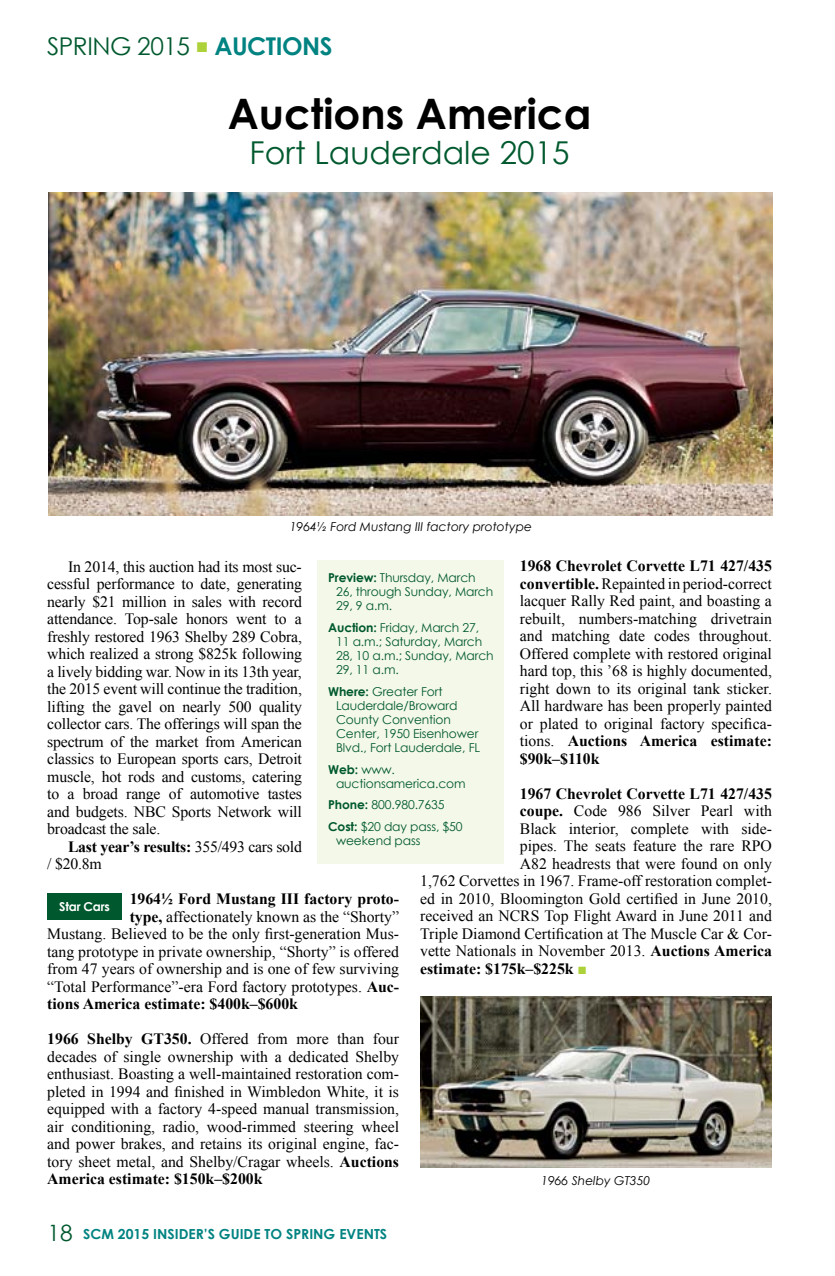
<style>
.page{position:relative;width:835px;height:1276px;background:#fff}
.page>*{position:absolute;margin:0;border:0;box-sizing:border-box;transform-origin:0 0}
.t1{font:700 42px "Century Gothic";color:#000}
.t2{font:31.5px "Century Gothic";color:#00592e}
.t3{font:24.5px "Century Gothic";letter-spacing:-.02em;color:#00592e}
.t4{font:15.75px/17.5px "Times New Roman";color:#000;text-align:justify}
.t5{font:700 15.75px "Times New Roman";color:#000}
.t6{font:700 13.83px "Century Gothic";color:#008381}
.t7{font:12.25px/14px "Century Gothic";letter-spacing:-.01em;color:#00592e}
.t8{font:italic 12.25px "Century Gothic";color:#000}
.t9{font:700 12.25px "Century Gothic";letter-spacing:-.02em;color:#fff}
.s1{font-size:21px;color:#add139}
.s2{font-weight:700;color:#008381}
.s3{font-weight:700}
.s4{font-family:"Century Gothic";font-weight:400;color:#add139}
.s5{font-weight:400;font-size:22.57px;color:#00592e}
</style>
<div class="page">
<div style="left:47px;top:893px;width:75px;height:27px;background:#00592e"></div>
<img style="left:49px;top:192px;width:723px;height:323px">
<div style="left:318px;top:561px;width:186px;height:303px;background:#f4f8e8"></div>
<img style="left:420px;top:996px;width:352px;height:172px">
<h3 class="t3" style="left:47px;top:29px;width:287px">Spring 2015 <span class="s1">■</span> <span class="s2">Auctions</span></h3>
<h1 class="t1" style="left:228px;top:82px;width:365px">Auctions America</h1>
<h2 class="t2" style="left:250px;top:131px;width:321px">Fort Lauderdale 2015</h2>
<p class="t8" style="left:290px;top:518px;width:244px">1964½ Ford Mustang III factory prototype</p>
<p class="t7" style="left:336px;top:570px;width:159px;text-indent:-8px"><span class="s3">Preview:</span> Thursday, March<br>26, through Sunday, March<br>29, 9 a.m.</p>
<p class="t7" style="left:336px;top:620px;width:159px;text-indent:-8px"><span class="s3">Auction:</span> Friday, March 27,<br>11 a.m.; Saturday, March<br>28, 10 a.m.; Sunday, March<br>29, 11 a.m.</p>
<p class="t7" style="left:336px;top:684px;width:146px;text-indent:-8px"><span class="s3">Where:</span> Greater Fort<br>Lauderdale/Broward<br>County Convention<br>Center, 1950 Eisenhower<br>Blvd., Fort Lauderdale, FL</p>
<p class="t7" style="left:336px;top:762px;width:131px;text-indent:-8px"><span class="s3">Web:</span> www. auctionsamerica.com</p>
<p class="t7" style="left:328px;top:794px;width:136px;line-height:21.9px"><span class="s3">Phone:</span> 800.980.7635<br><span class="s3">Cost:</span> $20 day pass, $50</p>
<p class="t7" style="left:336px;top:834px;width:86px">weekend pass</p>
<p class="t4" style="left:520px;top:557px;width:254px"><span class="s3">1968 Chevrolet Corvette L71 427/435 convertible.</span> Repainted in period-correct lacquer Rally Red paint, and boasting a rebuilt, numbers-matching drivetrain and matching date codes throughout.<br>Offered complete with restored original hard top, this ’68 is highly documented, right down to its original tank sticker.<br>All hardware has been properly painted or plated to original factory specifica&shy;tions. <span class="s3">Auctions America estimate: $90k–$110k</span></p>
<p class="t5" style="left:520px;top:783px;width:254px">1967 Chevrolet Corvette L71 427/435</p>
<p class="t4" style="left:520px;top:802px;width:254px"><span class="s3">coupe.</span> Code 986 Silver Pearl with</p>
<p class="t4" style="left:520px;top:819px;width:254px">Black interior, complete with side-</p>
<p class="t4" style="left:520px;top:837px;width:254px">pipes. The seats feature the rare RPO</p>
<p class="t4" style="left:520px;top:854px;width:254px">A82 headrests that were found on only</p>
<p class="t4" style="left:420px;top:872px;width:353px">1,762 Corvettes in 1967. Frame-off restoration complet-</p>
<p class="t4" style="left:420px;top:889px;width:353px">ed in 2010, Bloomington Gold certified in June 2010,</p>
<p class="t4" style="left:420px;top:907px;width:353px">received an NCRS Top Flight Award in June 2011 and</p>
<p class="t4" style="left:420px;top:924px;width:353px">Triple Diamond Certification at The Muscle Car &amp; Cor-</p>
<p class="t4" style="left:420px;top:942px;width:353px">vette Nationals in November 2013. <span class="s3">Auctions America</span></p>
<p class="t5" style="left:420px;top:958px;width:168px">estimate: $175k–$225k <span class="s4">■</span></p>
<p class="t4" style="left:47px;top:557px;width:256px;text-indent:21px">In 2014, this auction had its most suc&shy;cessful performance to date, generating nearly $21 million in sales with record attendance. Top-sale honors went to a freshly restored 1963 Shelby 289 Cobra, which realized a strong $825k following a lively bidding war. Now in its 13th year, the 2015 event will continue the tradition, lifting the gavel on nearly 500 quality collector cars. The offerings will span the spectrum of the market from American classics to European sports cars, Detroit muscle, hot rods and customs, catering to a broad range of automotive tastes and budgets. NBC Sports Network will broadcast the sale.</p>
<p class="t4" style="left:47px;top:837px;width:256px;text-indent:21px"><span class="s3">Last year’s results:</span> 355/493 cars sold / $20.8m</p>
<p class="t9" style="left:59px;top:897px;width:52px">Star Cars</p>
<p class="t5" style="left:130px;top:888px;width:271px">1964½ Ford Mustang III factory proto-</p>
<p class="t4" style="left:130px;top:907px;width:271px"><span class="s3">type,</span> affectionately known as the “Shorty”</p>
<p class="t4" style="left:47px;top:925px;width:353px">Mustang. Believed to be the only first-generation Mus-</p>
<p class="t4" style="left:47px;top:942px;width:353px">tang prototype in private ownership, “Shorty” is offered</p>
<p class="t4" style="left:47px;top:960px;width:353px">from 47 years of ownership and is one of few surviving</p>
<p class="t4" style="left:47px;top:977px;width:353px">“Total Performance”-era Ford factory prototypes. <span class="s3">Auc-</span></p>
<p class="t5" style="left:47px;top:993px;width:252px">tions America estimate: $400k–$600k</p>
<p class="t4" style="left:47px;top:1030px;width:353px"><span class="s3">1966 Shelby GT350.</span> Offered from more than four decades of single ownership with a dedicated Shelby enthusiast. Boasting a well-maintained restoration com&shy;pleted in 1994 and finished in Wimbledon White, it is equipped with a factory 4-speed manual transmission, air conditioning, radio, wood-rimmed steering wheel and power brakes, and retains its original engine, fac&shy;tory sheet metal, and Shelby/Cragar wheels. <span class="s3">Auctions America estimate: $150k–$200k</span></p>
<p class="t8" style="left:541px;top:1172px;width:111px">1966 Shelby GT350</p>
<p class="t6" style="left:48px;top:1223px;width:340px"><span class="s5">18</span> SCM 2015 Insider’s Guide to spring events</p>
</div>
